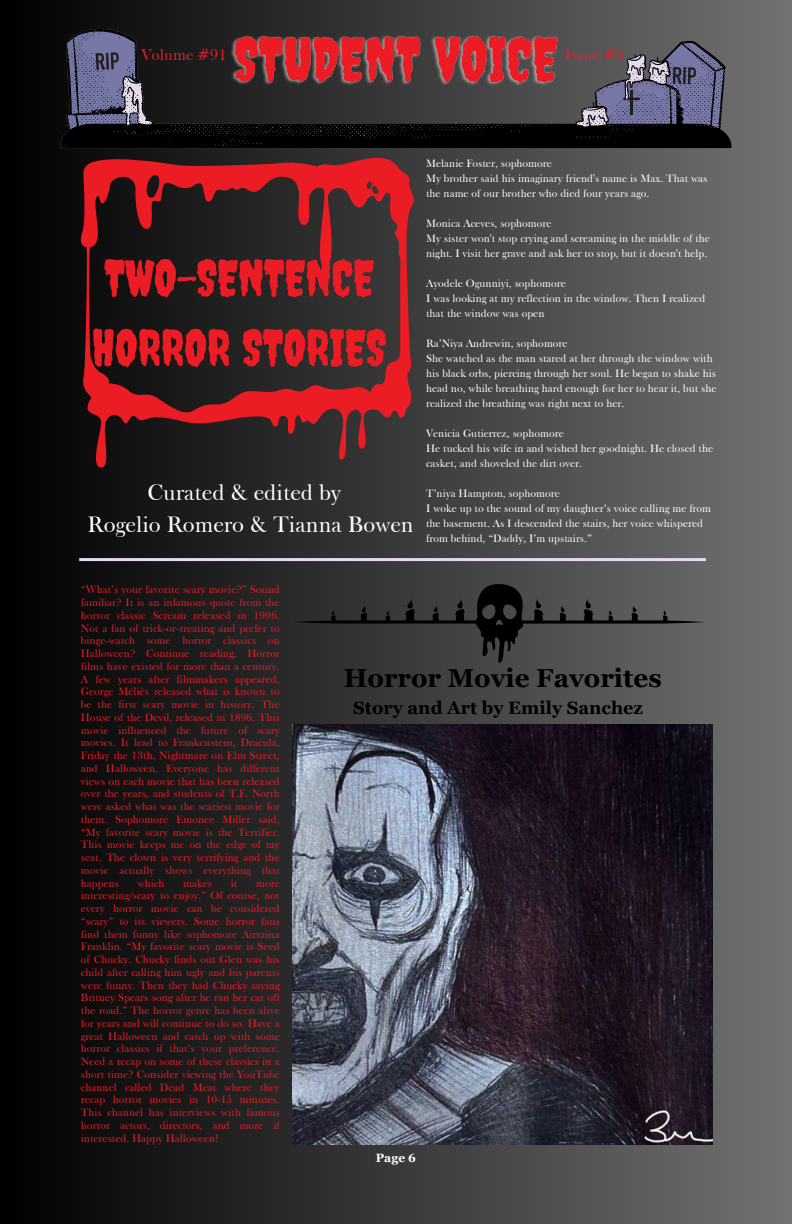
<style>
.page{position:relative;width:792px;height:1224px;background:#fff}
.page>*{position:absolute;margin:0;border:0;box-sizing:border-box;transform-origin:0 0}
.t1{font:50.2px "Creepster";color:#ec1c24}
.t2{font:700 26px "Georgia Pro";color:#000}
.t3{font:23px "Frys Baskerville BT";color:#fff}
.t4{font:700 18px "Georgia Pro";color:#000}
.t5{font:16px "Frys Baskerville BT";color:#ec1c24}
.t6{font:700 12px "Georgia Pro";color:#fffdfb}
.t7{font:11px/12.8px "Frys Baskerville BT";color:#ec1c24;text-align:justify}
.t8{font:11px/15px "Frys Baskerville BT";color:#fff}
</style>
<div class="page">
<div style="left:0;top:0;width:792px;height:1224px;background:linear-gradient(to right,#000,#727272)"></div>
<svg style="left:81px;top:157px;width:333px;height:311px;background:#4f2123"></svg>
<svg style="left:60px;top:28px;width:672px;height:120px;background:#36363e"></svg>
<img style="left:228px;top:24px;width:334px;height:71px">
<img style="left:293px;top:724px;width:420px;height:421px">
<hr style="left:79px;top:558px;width:627px;height:3px;background:#e5dbe9">
<svg style="left:293px;top:584px;width:412px;height:79px;background:#3e3e3e"></svg>
<p class="t5" style="left:141px;top:45px;width:87px">Volume #91</p>
<p class="t5" style="left:565px;top:45px;width:61px">Issue #4</p>
<p class="t1" style="left:104px;top:248px;width:271px">TWO-SENTENCE</p>
<p class="t1" style="left:92px;top:318px;width:296px">HORROR STORIES</p>
<p class="t3" style="left:147px;top:478px;width:195px">Curated &amp; edited by</p>
<p class="t3" style="left:88px;top:510px;width:328px">Rogelio Romero &amp; Tianna Bowen</p>
<p class="t8" style="left:426px;top:155px;width:127px">Melanie Foster, sophomore</p>
<p class="t8" style="left:426px;top:170px;width:283px">My brother said his imaginary friend's name is Max. That was the name of our brother who died four years ago.</p>
<p class="t8" style="left:426px;top:215px;width:127px">Monica Aceves, sophomore</p>
<p class="t8" style="left:426px;top:230px;width:285px">My sister won't stop crying and screaming in the middle of the night. I visit her grave and ask her to stop, but it doesn't help.</p>
<p class="t8" style="left:426px;top:275px;width:141px">Ayodele Ogunniyi, sophomore</p>
<p class="t8" style="left:426px;top:290px;width:281px">I was looking at my reflection in the window. Then I realized that the window was open</p>
<p class="t8" style="left:426px;top:335px;width:143px">Ra’Niya Andrewin, sophomore</p>
<p class="t8" style="left:426px;top:350px;width:292px">She watched as the man stared at her through the window with his black orbs, piercing through her soul. He began to shake his head no, while breathing hard enough for her to hear it, but she realized the breathing was right next to her.</p>
<p class="t8" style="left:426px;top:425px;width:139px">Venicia Gutierrez, sophomore</p>
<p class="t8" style="left:426px;top:440px;width:288px">He tucked his wife in and wished her goodnight. He closed the casket, and shoveled the dirt over.</p>
<p class="t8" style="left:426px;top:485px;width:135px">T’niya Hampton, sophomore</p>
<p class="t8" style="left:426px;top:500px;width:287px">I woke up to the sound of my daughter’s voice calling me from the basement. As I descended the stairs, her voice whispered from behind, “Daddy, I’m upstairs.”</p>
<p class="t7" style="left:81px;top:583px;width:200px">“What’s your favorite scary movie?” Sound familiar? It is an infamous quote from the horror classic Scream released in 1996.<br>Not a fan of trick-or-treating and prefer to binge-watch some horror classics on Halloween? Continue reading. Horror films have existed for more than a century.<br>A few years after filmmakers appeared, George Méliès released what is known to be the first scary movie in history, The House of the Devil, released in 1896. This movie influenced the future of scary movies. It lead to Frankenstein, Dracula, Friday the 13th, Nightmare on Elm Street, and Halloween. Everyone has different views on each movie that has been released over the years, and students of T.F. North were asked what was the scariest movie for them. Sophomore Emonee Miller said, “My favorite scary movie is the Terrifier.<br>This movie keeps me on the edge of my seat. The clown is very terrifying and the movie actually shows everything that happens</p>
<p class="t7" style="left:138px;top:876px;width:28px">which</p>
<p class="t7" style="left:183px;top:876px;width:30px">makes</p>
<p class="t7" style="left:231px;top:876px;width:8px">it</p>
<p class="t7" style="left:81px;top:876px;width:200px;text-indent:175px">more interesting/scary to enjoy.” Of course, not every horror movie can be considered “scary” to its viewers. Some horror fans find them funny like sophomore Airraina Franklin. “My favorite scary movie is Seed of Chucky. Chucky finds out Glen was his child after calling him ugly and his parents were funny. Then they had Chucky saying Britney Spears song after he ran her car off the road.” The horror genre has been alive for years and will continue to do so. Have a great Halloween and catch up with some horror classics if that’s your preference.<br>Need a recap on some of these classics in a short time? Consider viewing the YouTube channel called Dead Meat where they recap horror movies in 10-15 minutes.<br>This channel has interviews with famous horror actors, directors, and more if interested. Happy Halloween!</p>
<p class="t2" style="left:344px;top:664px;width:319px">Horror Movie Favorites</p>
<p class="t4" style="left:353px;top:698px;width:291px">Story and Art by Emily Sanchez</p>
<p class="t6" style="left:376px;top:1151px;width:42px">Page 6</p>
</div>
